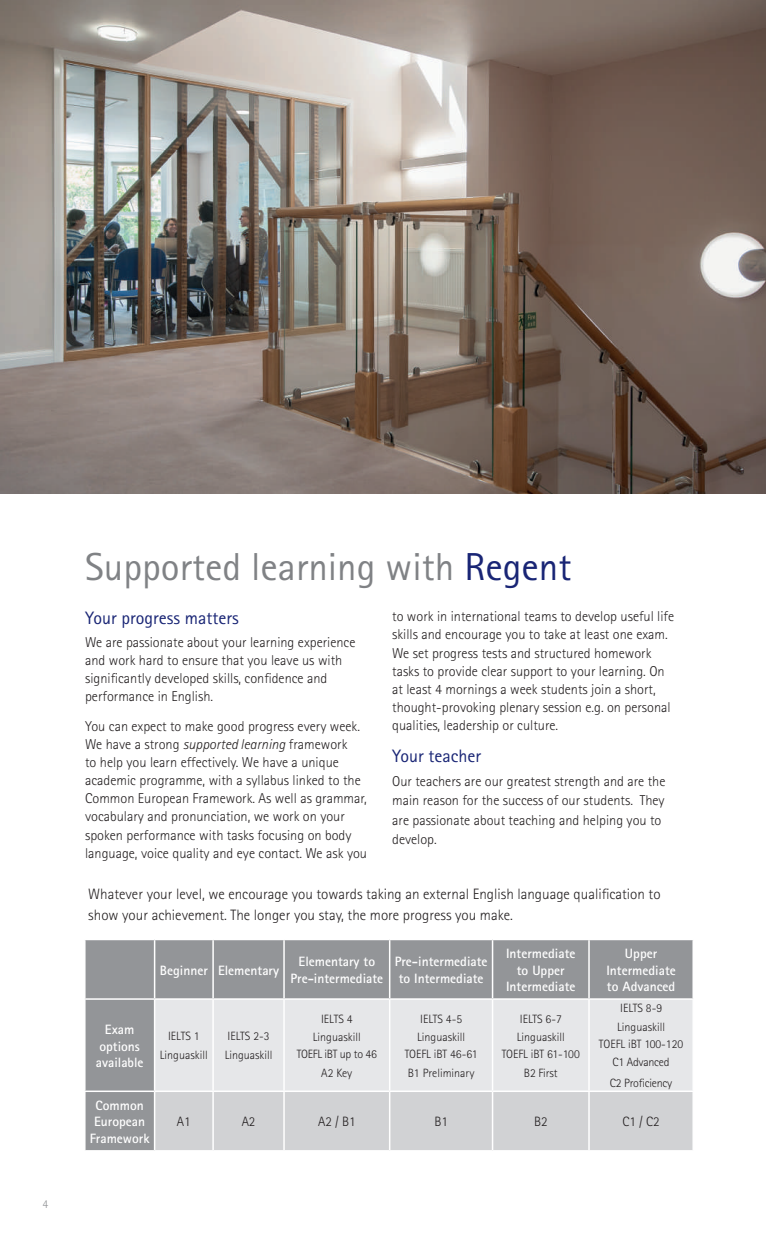
<style>
.page{position:relative;width:766px;height:1234px;background:#fff}
.page>*{position:absolute;margin:0;border:0;box-sizing:border-box;transform-origin:0 0}
.t1{font:39px "Rotis Sans Serif";color:#808285}
.t2{font:18px "Rotis Sans Serif";color:#192575}
.t3{font:300 15px/21px "Rotis Sans Serif";color:#231f20}
.t4{font:300 14.25px/18px "Rotis Sans Serif";color:#231f20}
.t5{font:700 13.5px/16.2px "Rotis Sans Serif";color:#fff;text-align:center}
.t6{font:300 13.5px "Rotis Sans Serif";color:#231f20}
.t7{font:300 12px/18.6px "Rotis Sans Serif";color:#231f20}
.t8{font:300 12px/18.6px "Rotis Sans Serif";letter-spacing:-.02em;color:#231f20;text-align:center}
.t9{font:300 12px "Rotis Sans Serif";color:#939598}
.s1{color:#192575}
.s2{font-style:italic}
</style>
<div class="page">
<img style="left:0;top:0;width:765px;height:493px">
<div style="left:85px;top:940px;width:607px;height:209px;background:#939598"></div>
<div style="left:155px;top:999px;width:537px;height:91px;background:#e6e7e9"></div>
<div style="left:155px;top:1091px;width:537px;height:58px;background:#d1d2d4"></div>
<hr style="left:283px;top:999px;width:2px;height:91px;background:#fff">
<hr style="left:389px;top:999px;width:1px;height:91px;background:#fff">
<hr style="left:491px;top:999px;width:2px;height:91px;background:#fff">
<hr style="left:588px;top:999px;width:1px;height:91px;background:#fff">
<hr style="left:213px;top:1090px;width:71px;height:1px;background:#fff">
<hr style="left:284px;top:1090px;width:105px;height:1px;background:#fff">
<hr style="left:283px;top:1091px;width:2px;height:58px;background:#fff">
<hr style="left:389px;top:1090px;width:103px;height:1px;background:#fff">
<hr style="left:389px;top:1091px;width:1px;height:58px;background:#fff">
<hr style="left:492px;top:1090px;width:97px;height:1px;background:#fff">
<hr style="left:491px;top:1091px;width:2px;height:58px;background:#fff">
<hr style="left:589px;top:1090px;width:104px;height:1px;background:#fff">
<hr style="left:588px;top:1091px;width:1px;height:58px;background:#fff">
<hr style="left:154px;top:999px;width:1px;height:91px;background:#fff">
<hr style="left:212px;top:999px;width:2px;height:91px;background:#fff">
<hr style="left:84px;top:1090px;width:70px;height:1px;background:#fff">
<hr style="left:154px;top:1090px;width:59px;height:1px;background:#fff">
<hr style="left:154px;top:1091px;width:1px;height:58px;background:#fff">
<hr style="left:212px;top:1091px;width:2px;height:58px;background:#fff">
<hr style="left:154px;top:940px;width:1px;height:58px;background:#fff">
<hr style="left:212px;top:940px;width:2px;height:58px;background:#fff">
<hr style="left:283px;top:940px;width:2px;height:58px;background:#fff">
<hr style="left:389px;top:940px;width:1px;height:58px;background:#fff">
<hr style="left:491px;top:940px;width:2px;height:58px;background:#fff">
<hr style="left:588px;top:940px;width:1px;height:58px;background:#fff">
<hr style="left:84px;top:998px;width:70px;height:1px;background:#fff">
<hr style="left:154px;top:998px;width:59px;height:1px;background:#fff">
<hr style="left:213px;top:998px;width:71px;height:1px;background:#fff">
<hr style="left:284px;top:998px;width:105px;height:1px;background:#fff">
<hr style="left:389px;top:998px;width:103px;height:1px;background:#fff">
<hr style="left:492px;top:998px;width:97px;height:1px;background:#fff">
<hr style="left:589px;top:998px;width:104px;height:1px;background:#fff">
<p class="t9" style="left:43px;top:1197px;width:7px">4</p>
<h1 class="t1" style="left:85px;top:543px;width:487px">Supported learning with <span class="s1">Regent</span></h1>
<p class="t2" style="left:85px;top:607px;width:155px">Your progress matters</p>
<p class="t4" style="left:85px;top:632px;width:272px">We are passionate about your learning experience and work hard to ensure that you leave us with significantly developed skills, confidence and performance in English.</p>
<p class="t4" style="left:85px;top:717px;width:283px">You can expect to make good progress every week.<br>We have a strong <span class="s2">supported learning</span> framework<br>to help you learn effectively. We have a unique academic programme, with a syllabus linked to the Common European Framework. As well as grammar, vocabulary and pronunciation, we work on your spoken performance with tasks focusing on body language, voice quality and eye contact. We ask you</p>
<p class="t4" style="left:392px;top:607px;width:283px">to work in international teams to develop useful life skills and encourage you to take at least one exam.<br>We set progress tests and structured homework tasks to provide clear support to your learning. On at least 4 mornings a week students join a short, thought-provoking plenary session e.g. on personal qualities, leadership or culture.</p>
<p class="t2" style="left:392px;top:745px;width:90px">Your teacher</p>
<p class="t4" style="left:392px;top:770px;width:275px;line-height:19.5px">Our teachers are our greatest strength and are the main reason for the success of our students. They are passionate about teaching and helping you to develop.</p>
<p class="t3" style="left:88px;top:882px;width:573px">Whatever your level, we encourage you towards taking an external English language qualification to show your achievement. The longer you stay, the more progress you make.</p>
<p class="t5" style="left:160px;top:961px;width:121px">Beginner Elementary</p>
<p class="t5" style="left:290px;top:953px;width:94px">Elementary to<br>Pre-intermediate</p>
<p class="t5" style="left:394px;top:953px;width:94px;text-align:left">Pre-intermediate to Intermediate</p>
<p class="t5" style="left:506px;top:945px;width:71px">Intermediate to Upper<br>Intermediate</p>
<p class="t5" style="left:606px;top:945px;width:71px">Upper<br>Intermediate to Advanced</p>
<p class="t5" style="left:96px;top:1021px;width:49px">Exam options available</p>
<p class="t7" style="left:160px;top:1026px;width:49px;text-align:center">IELTS 1<br>Linguaskill</p>
<p class="t7" style="left:224px;top:1026px;width:49px">IELTS 2-3<br>Linguaskill</p>
<p class="t7" style="left:313px;top:1009px;width:49px;text-align:center">IELTS 4<br>Linguaskill</p>
<p class="t8" style="left:297px;top:1044px;width:81px">TOEFL iBT up to 46<br>A2 Key</p>
<p class="t7" style="left:417px;top:1009px;width:49px">IELTS 4-5<br>Linguaskill</p>
<p class="t7" style="left:404px;top:1044px;width:74px">TOEFL iBT 46-61<br>B1 Preliminary</p>
<p class="t7" style="left:516px;top:1009px;width:49px">IELTS 6-7<br>Linguaskill</p>
<p class="t7" style="left:501px;top:1044px;width:79px;text-align:center">TOEFL iBT 61-100<br>B2 First</p>
<p class="t7" style="left:617px;top:998px;width:49px">IELTS 8-9<br>Linguaskill</p>
<p class="t8" style="left:598px;top:1034px;width:86px">TOEFL iBT 100-120<br>C1 Advanced</p>
<p class="t8" style="left:609px;top:1073px;width:64px">C2 Proficiency</p>
<p class="t5" style="left:90px;top:1096px;width:61px">Common<br>European<br>Framework</p>
<p class="t6" style="left:177px;top:1113px;width:15px">A1</p>
<p class="t6" style="left:241px;top:1113px;width:15px">A2</p>
<p class="t6" style="left:318px;top:1113px;width:39px">A2 / B1</p>
<p class="t6" style="left:434px;top:1113px;width:15px">B1</p>
<p class="t6" style="left:534px;top:1113px;width:15px">B2</p>
<p class="t6" style="left:622px;top:1113px;width:39px">C1 / C2</p>
</div>
